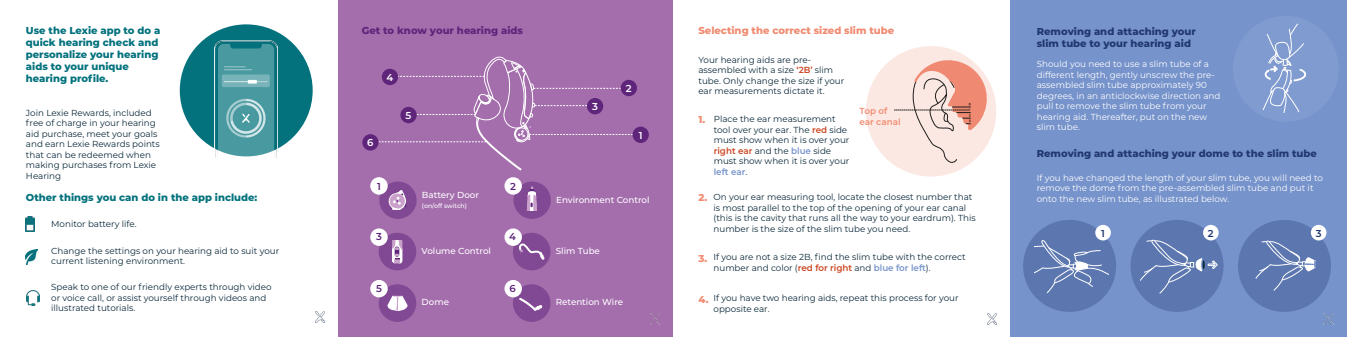
<style>
.page{position:relative;width:1347px;height:337px;background:#fff}
.page>*{position:absolute;margin:0;border:0;box-sizing:border-box;transform-origin:0 0}
.t1{font:800 10px/12px "Montserrat";color:#03727d}
.t2{font:800 10px/12px "Montserrat";color:#223870}
.t3{font:800 10px "Montserrat";color:#f18b71}
.t4{font:800 10px "Montserrat";color:#5f257a}
.t5{font:600 10px "Montserrat";color:#5f257a}
.t6{font:600 10px "Montserrat";color:#fff}
.t7{font:600 10px "Montserrat Alternates";color:#223870}
.t8{font:8.75px/10.5px "Montserrat";color:#0a2839}
.t9{font:8.75px/10.5px "Montserrat";color:#fff}
.t10{font:500 8.75px "Montserrat";color:#fff}
.t11{font:600 8.75px "Montserrat";color:#f18b71}
.t12{font:500 6.25px "Montserrat";color:#fff}
.s1{font-weight:600;color:#cc4520}
.s2{font-weight:800;font-size:10px;color:#f18b71}
.s3{font-weight:600;color:#7693cb}
.s4{font-family:"Montserrat Alternates"}
</style>
<div class="page">
<div style="left:336px;top:0;width:337px;height:337px;background:#a46ead"></div>
<svg style="left:650px;top:313px;width:9px;height:11px"></svg>
<svg style="left:987px;top:313px;width:9px;height:11px"></svg>
<div style="left:379px;top:233px;width:37px;height:37px;background:#814993;border-radius:50%"></div>
<div style="left:370px;top:228px;width:18px;height:18px;background:#fff;border-radius:50%"></div>
<div style="left:513px;top:233px;width:37px;height:37px;background:#814993;border-radius:50%"></div>
<div style="left:504px;top:228px;width:18px;height:18px;background:#fff;border-radius:50%"></div>
<svg style="left:519px;top:244px;width:25px;height:15px"></svg>
<div style="left:379px;top:284px;width:37px;height:38px;background:#814993;border-radius:50%"></div>
<div style="left:370px;top:280px;width:18px;height:17px;background:#fff;border-radius:50%"></div>
<svg style="left:388px;top:286px;width:19px;height:34px"></svg>
<div style="left:513px;top:284px;width:37px;height:38px;background:#814993;border-radius:50%"></div>
<div style="left:504px;top:280px;width:18px;height:17px;background:#fff;border-radius:50%"></div>
<svg style="left:519px;top:298px;width:23px;height:12px"></svg>
<div style="left:379px;top:181px;width:37px;height:38px;background:#814993;border-radius:50%"></div>
<div style="left:370px;top:177px;width:18px;height:17px;background:#fff;border-radius:50%"></div>
<svg style="left:388px;top:190px;width:18px;height:19px"></svg>
<div style="left:513px;top:181px;width:38px;height:38px;background:#814993;border-radius:50%"></div>
<div style="left:504px;top:177px;width:18px;height:17px;background:#fff;border-radius:50%"></div>
<svg style="left:527px;top:187px;width:10px;height:23px"></svg>
<div style="left:632px;top:126px;width:17px;height:17px;background:#5f257a;border-radius:50%"></div>
<div style="left:620px;top:80px;width:17px;height:16px;background:#5f257a;border-radius:50%"></div>
<svg style="left:378px;top:56px;width:255px;height:114px"></svg>
<div style="left:382px;top:69px;width:16px;height:16px;background:#5f257a;border-radius:50%"></div>
<div style="left:400px;top:107px;width:17px;height:16px;background:#5f257a;border-radius:50%"></div>
<div style="left:362px;top:134px;width:16px;height:16px;background:#5f257a;border-radius:50%"></div>
<svg style="left:392px;top:240px;width:10px;height:23px"></svg>
<div style="left:866px;top:46px;width:130px;height:130px;background:#fce8e3;border-radius:50%"></div>
<svg style="left:894px;top:60px;width:98px;height:103px"></svg>
<div style="left:0;top:0;width:337px;height:337px;background:#fff"></div>
<img style="left:26px;top:217px;width:8px;height:14px">
<img style="left:26px;top:249px;width:12px;height:15px">
<img style="left:26px;top:290px;width:13px;height:15px">
<svg style="left:315px;top:311px;width:9px;height:11px"></svg>
<div style="left:180px;top:24px;width:133px;height:132px;background:#03727d;border-radius:50%"></div>
<img style="left:215px;top:41px;width:62px;height:116px">
<div style="left:1010px;top:0;width:336px;height:337px;background:#7693cb"></div>
<svg style="left:1323px;top:313px;width:9px;height:11px"></svg>
<div style="left:1023px;top:220px;width:93px;height:92px;background:#5c77af;border-radius:50%"></div>
<div style="left:1233px;top:16px;width:105px;height:106px;background:#809bcf;border-radius:50%"></div>
<div style="left:1095px;top:225px;width:15px;height:15px;background:#fff;border-radius:50%"></div>
<svg style="left:1262px;top:23px;width:43px;height:90px"></svg>
<div style="left:1237px;top:220px;width:94px;height:92px;background:#5c77af;border-radius:50%"></div>
<div style="left:1310px;top:225px;width:16px;height:15px;background:#fff;border-radius:50%"></div>
<svg style="left:1255px;top:240px;width:61px;height:51px"></svg>
<svg style="left:1034px;top:240px;width:74px;height:53px"></svg>
<div style="left:1130px;top:220px;width:93px;height:92px;background:#5c77af;border-radius:50%"></div>
<div style="left:1203px;top:225px;width:15px;height:15px;background:#fff;border-radius:50%"></div>
<svg style="left:1139px;top:239px;width:78px;height:55px"></svg>
<p class="t1" style="left:26px;top:23px;width:136px">Use the Lexie app to do a quick hearing check and personalize your hearing aids to your unique hearing profile.</p>
<p class="t8" style="left:26px;top:107px;width:135px">Join Lexie Rewards, included free of charge in your hearing aid purchase, meet your goals and earn Lexie Rewards points that can be redeemed when making purchases from Lexie<br>Hearing</p>
<p class="t1" style="left:26px;top:191px;width:233px">Other things you can do in the app include:</p>
<p class="t8" style="left:51px;top:218px;width:87px">Monitor battery life.</p>
<p class="t8" style="left:51px;top:245px;width:229px">Change the settings on your hearing aid to suit your current listening environment.</p>
<p class="t8" style="left:51px;top:281px;width:222px">Speak to one of our friendly experts through video or voice call, or assist yourself through videos and illustrated tutorials.</p>
<p class="t4" style="left:362px;top:23px;width:163px">Get to know your hearing aids</p>
<p class="t6" style="left:367px;top:135px;width:8px">6</p>
<p class="t6" style="left:386px;top:70px;width:8px">4</p>
<p class="t6" style="left:405px;top:108px;width:7px">5</p>
<p class="t5" style="left:377px;top:179px;width:5px">1</p>
<p class="t5" style="left:376px;top:229px;width:7px">3</p>
<p class="t5" style="left:376px;top:281px;width:7px">5</p>
<p class="t10" style="left:422px;top:188px;width:59px">Battery Door</p>
<p class="t12" style="left:422px;top:201px;width:46px">(on/off switch)</p>
<p class="t10" style="left:421px;top:245px;width:71px">Volume Control</p>
<p class="t10" style="left:421px;top:296px;width:29px">Dome</p>
<p class="t5" style="left:510px;top:179px;width:7px">2</p>
<p class="t5" style="left:509px;top:229px;width:8px">4</p>
<p class="t5" style="left:509px;top:281px;width:8px">6</p>
<p class="t6" style="left:592px;top:99px;width:7px">3</p>
<p class="t6" style="left:626px;top:81px;width:7px">2</p>
<p class="t6" style="left:639px;top:128px;width:5px">1</p>
<p class="t10" style="left:556px;top:193px;width:95px">Environment Control</p>
<p class="t10" style="left:556px;top:244px;width:46px">Slim Tube</p>
<p class="t10" style="left:556px;top:296px;width:69px">Retention Wire</p>
<p class="t3" style="left:698px;top:23px;width:197px">Selecting the correct sized slim tube</p>
<p class="t8" style="left:698px;top:54px;width:147px">Your hearing aids are pre&shy;assembled with a size <span class="s1">‘2B’</span> slim tube. Only change the size if your ear measurements dictate it.</p>
<p class="t11" style="left:859px;top:105px;width:29px">Top of</p>
<p class="t8" style="left:698px;top:113px;width:139px"><span class="s2">1.</span> Place the ear measurement</p>
<p class="t11" style="left:859px;top:116px;width:42px">ear canal</p>
<p class="t8" style="left:713px;top:124px;width:137px">tool over your ear. The <span class="s1">red</span> side must show when it is over your <span class="s1">right ear</span> and the <span class="s3">blue</span> side must show when it is over your <span class="s3">left ear</span>.</p>
<p class="t8" style="left:713px;top:191px;width:264px;text-indent:-15px"><span class="s2">2.</span> On your ear measuring tool, locate the closest number that is most parallel to the top of the opening of your ear canal (this is the cavity that runs all the way to your eardrum). This number is the size of the slim tube you need.</p>
<p class="t8" style="left:713px;top:251px;width:254px;text-indent:-15px"><span class="s2">3.</span> If you are not a size 2B, find the slim tube with the correct number and color (<span class="s1">red for right</span> and <span class="s3">blue for left</span>)<span class="s4">.</span></p>
<p class="t8" style="left:713px;top:292px;width:246px;text-indent:-15px"><span class="s2">4.</span> If you have two hearing aids, repeat this process for your opposite ear.</p>
<p class="t2" style="left:1036px;top:24px;width:161px">Removing and attaching your slim tube to your hearing aid</p>
<p class="t9" style="left:1036px;top:58px;width:185px">Should you need to use a slim tube of a different length, gently unscrew the pre&shy;assembled slim tube approximately 90 degrees, in an anticlockwise direction and pull to remove the slim tube from your hearing aid. Thereafter, put on the new slim tube.</p>
<p class="t2" style="left:1036px;top:146px;width:282px">Removing and attaching your dome to the slim tube</p>
<p class="t9" style="left:1036px;top:172px;width:288px">If you have changed the length of your slim tube, you will need to remove the dome from the pre-assembled slim tube and put it onto the new slim tube, as illustrated below.</p>
<p class="t7" style="left:1207px;top:226px;width:7px">2</p>
<p class="t7" style="left:1315px;top:226px;width:7px">3</p>
<p class="t7" style="left:1101px;top:226px;width:5px">1</p>
</div>
